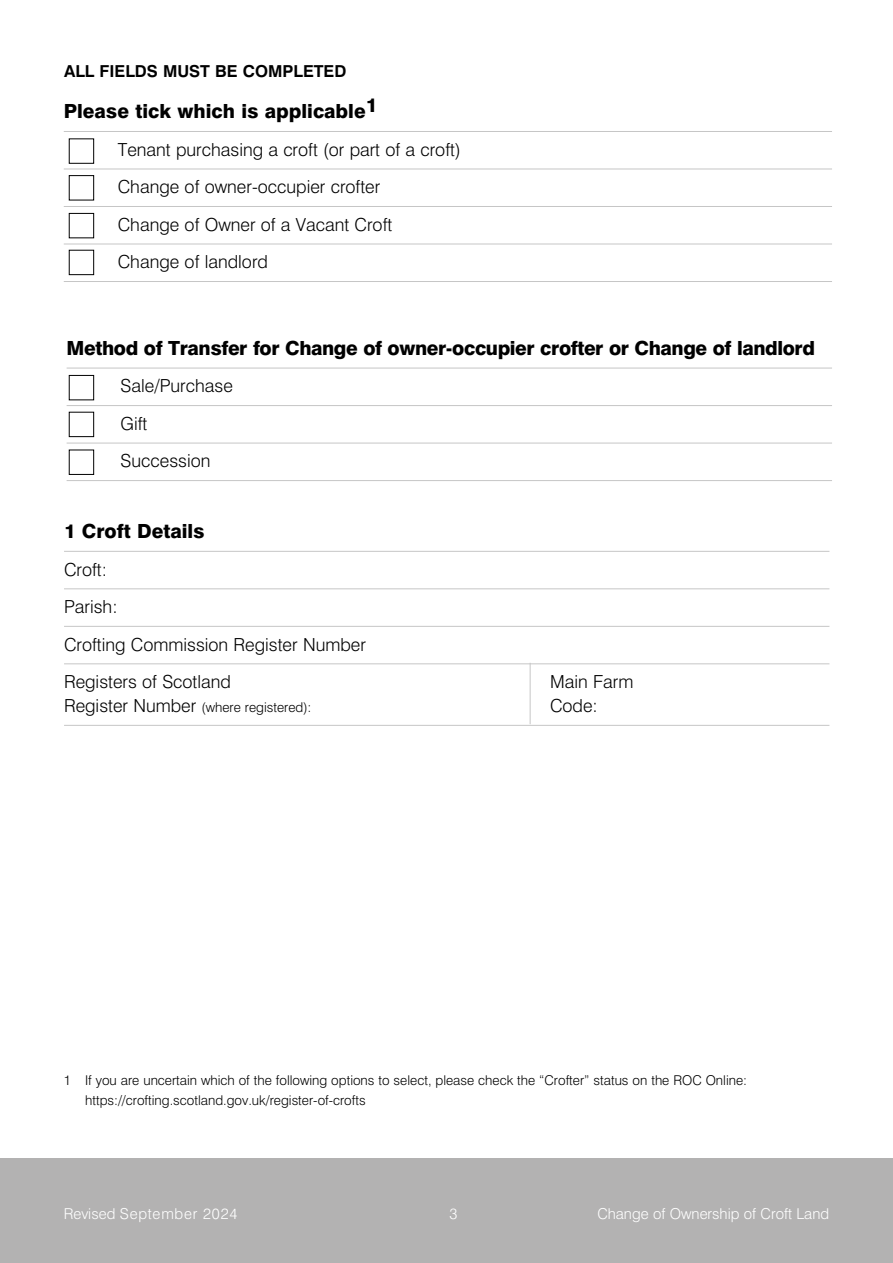
<style>
.page{position:relative;width:893px;height:1263px;background:#fff}
.page>*{position:absolute;margin:0;border:0;box-sizing:border-box;transform-origin:0 0}
.t1{font:800 19.5px "Swiss 721 BT";letter-spacing:-.02em;color:#000}
.t2{font:800 19.5px "Swiss 721 BT";color:#000}
.t3{font:300 18px/37.5px "Swiss 721 BT";color:#000}
.t4{font:700 16.5px "Swiss 721 BT";color:#000}
.t5{font:300 15px "Swiss 721 BT";color:#fff}
.t6{font:300 15px "Swiss 721 BT";letter-spacing:.05em;color:#fff}
.t7{font:300 13.5px/19.5px "Swiss 721 BT";color:#000}
.s1{font-size:18px}
</style>
<div class="page">
<div style="left:0;top:1158px;width:893px;height:105px;background:#b3b2b2"></div>
<hr style="left:64px;top:131px;width:768px;height:1px;background:#c6c6c6">
<hr style="left:64px;top:169px;width:768px;height:1px;background:#c6c6c6">
<hr style="left:64px;top:206px;width:768px;height:1px;background:#c6c6c6">
<hr style="left:64px;top:244px;width:768px;height:1px;background:#c6c6c6">
<hr style="left:64px;top:281px;width:768px;height:1px;background:#c6c6c6">
<div style="left:69px;top:138px;width:25px;height:26px;border:1px solid #000"></div>
<div style="left:69px;top:175px;width:25px;height:25px;border:1px solid #000"></div>
<div style="left:69px;top:213px;width:25px;height:25px;border:1px solid #000"></div>
<div style="left:69px;top:250px;width:25px;height:25px;border:1px solid #000"></div>
<hr style="left:67px;top:368px;width:765px;height:1px;background:#c6c6c6">
<hr style="left:67px;top:405px;width:765px;height:1px;background:#c6c6c6">
<hr style="left:67px;top:443px;width:765px;height:1px;background:#c6c6c6">
<hr style="left:67px;top:480px;width:765px;height:1px;background:#c6c6c6">
<div style="left:69px;top:375px;width:25px;height:25px;border:1px solid #000"></div>
<div style="left:69px;top:412px;width:25px;height:25px;border:1px solid #000"></div>
<div style="left:69px;top:450px;width:25px;height:25px;border:1px solid #000"></div>
<hr style="left:64px;top:551px;width:765px;height:1px;background:#c6c6c6">
<hr style="left:64px;top:588px;width:765px;height:1px;background:#c6c6c6">
<hr style="left:64px;top:626px;width:765px;height:1px;background:#c6c6c6">
<hr style="left:64px;top:663px;width:765px;height:1px;background:#c6c6c6">
<hr style="left:64px;top:725px;width:765px;height:1px;background:#c6c6c6">
<hr style="left:530px;top:663px;width:1px;height:61px;background:#c6c6c6">
<p class="t4" style="left:64px;top:61px;width:284px">ALL FIELDS MUST BE COMPLETED</p>
<p class="t2" style="left:64px;top:100px;width:315px">Please tick which is applicable1</p>
<p class="t3" style="left:118px;top:131px;width:344px">Tenant purchasing a croft (or part of a croft)<br>Change of owner-occupier crofter<br>Change of Owner of a Vacant Croft<br>Change of landlord</p>
<p class="t1" style="left:67px;top:336px;width:750px">Method of Transfer for Change of owner-occupier crofter or Change of landlord</p>
<p class="t3" style="left:121px;top:367px;width:114px">Sale/Purchase<br>Gift<br>Succession</p>
<p class="t2" style="left:64px;top:519px;width:142px">1 Croft Details</p>
<p class="t3" style="left:64px;top:550px;width:303px">Croft:<br>Parish:<br>Crofting Commission Register Number<br>Registers of Scotland</p>
<p class="t3" style="left:550px;top:663px;width:85px">Main Farm</p>
<p class="t7" style="left:64px;top:697px;width:249px"><span class="s1">Register Number</span> (where registered):</p>
<p class="t3" style="left:550px;top:687px;width:49px">Code:</p>
<p class="t7" style="left:85px;top:1070px;width:664px;text-indent:-21px">1 If you are uncertain which of the following options to select, please check the “Crofter” status on the ROC Online: https://crofting.scotland.gov.uk/register-of-crofts</p>
<p class="t6" style="left:64px;top:1204px;width:175px">Revised September 2024</p>
<p class="t5" style="left:449px;top:1204px;width:9px">3</p>
<p class="t5" style="left:597px;top:1204px;width:233px">Change of Ownership of Croft Land</p>
</div>
